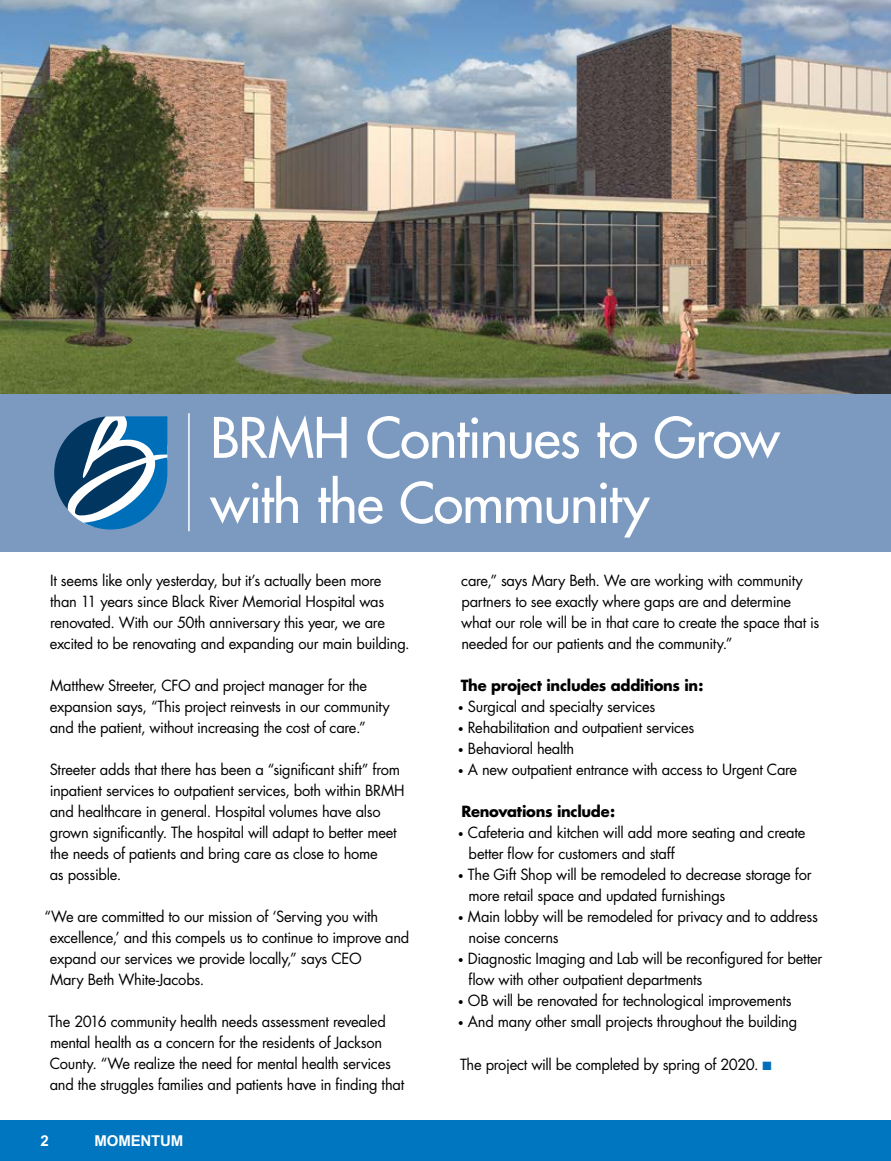
<style>
.page{position:relative;width:891px;height:1161px;background:#fff}
.page>*{position:absolute;margin:0;border:0;box-sizing:border-box;transform-origin:0 0}
.t1{font:54.3px/65.1px "Futura";letter-spacing:-.02em;color:#fff}
.t2{font:15px/21px "Futura";letter-spacing:-.02em;color:#000}
.t3{font:700 15px "Futura";letter-spacing:-.02em;color:#000}
.t4{font:700 15px "Arial";letter-spacing:-.01em;color:#fff}
.s1{font-size:10.5px}
.s2{color:#006fba}
</style>
<div class="page">
<div style="left:0;top:364px;width:891px;height:188px;background:#7c9ac0"></div>
<img style="left:0;top:0;width:891px;height:394px">
<div style="left:0;top:1120px;width:891px;height:41px;background:#0076c0"></div>
<hr style="left:188px;top:413px;width:2px;height:118px;background:#fff">
<svg style="left:54px;top:416px;width:113px;height:114px"></svg>
<h1 class="t1" style="left:210px;top:406px;width:571px">BRMH Continues to Grow with the Community</h1>
<p class="t2" style="left:50px;top:570px;width:361px">It seems like only yesterday, but it’s actually been more than 11 years since Black River Memorial Hospital was renovated. With our 50th anniversary this year, we are excited to be renovating and expanding our main building.</p>
<p class="t2" style="left:50px;top:675px;width:341px">Matthew Streeter, CFO and project manager for the expansion says, “This project reinvests in our community and the patient, without increasing the cost of care.”</p>
<p class="t2" style="left:50px;top:759px;width:356px">Streeter adds that there has been a “significant shift” from inpatient services to outpatient services, both within BRMH and healthcare in general. Hospital volumes have also grown significantly. The hospital will adapt to better meet the needs of patients and bring care as close to home<br>as possible.</p>
<p class="t2" style="left:50px;top:906px;width:361px;text-indent:-5px">“We are committed to our mission of ‘Serving you with excellence,’ and this compels us to continue to improve and expand our services we provide locally,” says CEO<br>Mary Beth White-Jacobs.</p>
<p class="t2" style="left:49px;top:1011px;width:357px">The 2016 community health needs assessment revealed mental health as a concern for the residents of Jackson County. “We realize the need for mental health services and the struggles families and patients have in finding that</p>
<p class="t4" style="left:40px;top:1132px;width:10px">2</p>
<p class="t4" style="left:94px;top:1132px;width:90px">MOMENTUM</p>
<p class="t2" style="left:461px;top:570px;width:360px">care,” says Mary Beth. We are working with community partners to see exactly where gaps are and determine what our role will be in that care to create the space that is needed for our patients and the community.”</p>
<p class="t3" style="left:461px;top:676px;width:244px">The project includes additions in:</p>
<p class="t2" style="left:458px;top:696px;width:199px"><span class="s1">•</span> Surgical and specialty services</p>
<p class="t2" style="left:458px;top:717px;width:238px"><span class="s1">•</span> Rehabilitation and outpatient services</p>
<p class="t2" style="left:458px;top:738px;width:118px"><span class="s1">•</span> Behavioral health</p>
<p class="t2" style="left:458px;top:759px;width:341px"><span class="s1">•</span> A new outpatient entrance with access to Urgent Care</p>
<p class="t3" style="left:462px;top:802px;width:155px">Renovations include:</p>
<p class="t2" style="left:469px;top:822px;width:338px;text-indent:-11px"><span class="s1">•</span> Cafeteria and kitchen will add more seating and create better flow for customers and staff</p>
<p class="t2" style="left:469px;top:864px;width:345px;text-indent:-11px"><span class="s1">•</span> The Gift Shop will be remodeled to decrease storage for more retail space and updated furnishings</p>
<p class="t2" style="left:469px;top:906px;width:351px;text-indent:-11px"><span class="s1">•</span> Main lobby will be remodeled for privacy and to address noise concerns</p>
<p class="t2" style="left:469px;top:948px;width:355px;text-indent:-11px"><span class="s1">•</span> Diagnostic Imaging and Lab will be reconfigured for better flow with other outpatient departments</p>
<p class="t2" style="left:458px;top:990px;width:335px"><span class="s1">•</span> OB will be renovated for technological improvements</p>
<p class="t2" style="left:458px;top:1011px;width:341px"><span class="s1">•</span> And many other small projects throughout the building</p>
<p class="t2" style="left:460px;top:1054px;width:313px">The project will be completed by spring of 2020. <span class="s2">■</span></p>
</div>
